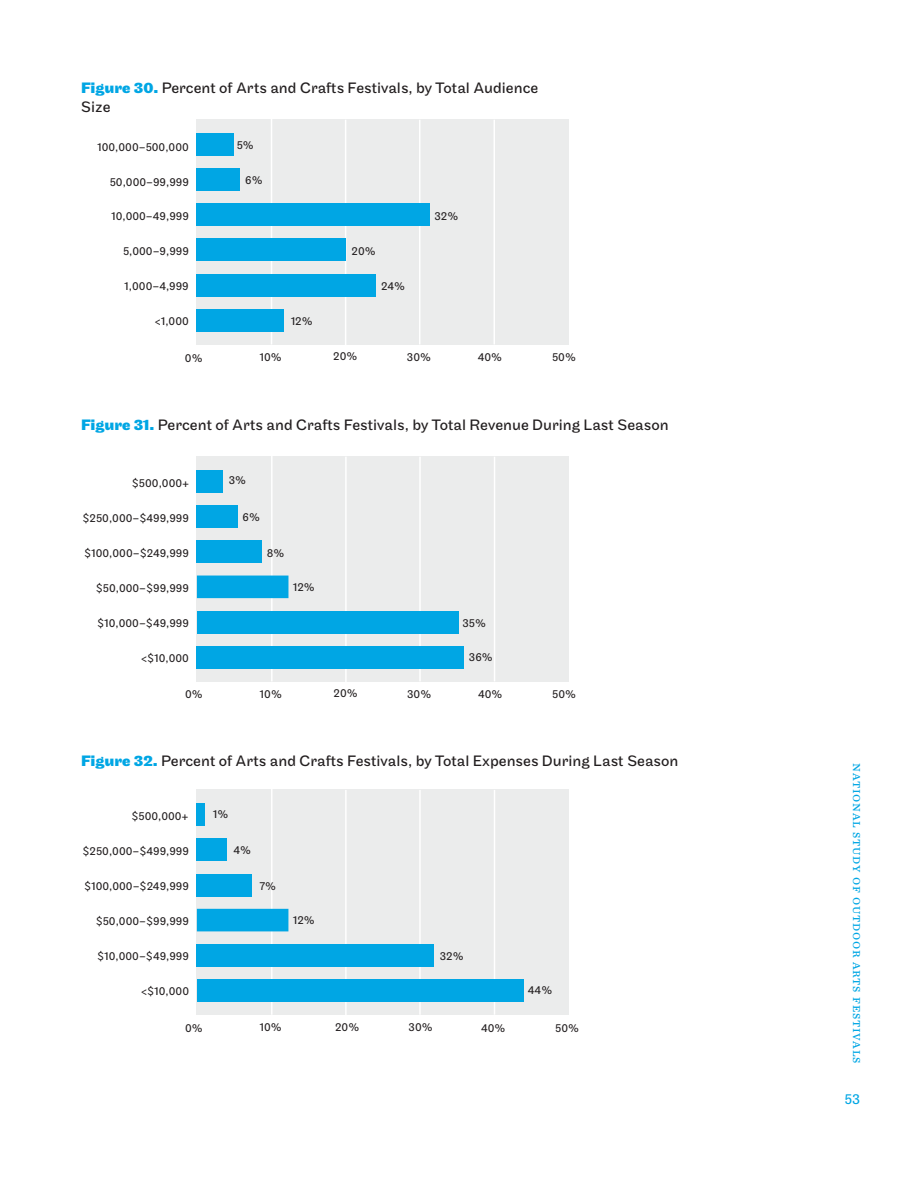
<style>
.page{position:relative;width:918px;height:1188px;background:#fff}
.page>*{position:absolute;margin:0;border:0;box-sizing:border-box;transform-origin:0 0}
.t1{font:15.75px/19.5px "Maple";color:#231f20}
.t2{font:15px "Maple";color:#00a6e4}
.t3{font:13.5px "Chronicle Text G2";letter-spacing:.06em;color:#00a6e4}
.t4{font:12px "Maple";color:#231f20}
.s1{font-weight:700;color:#00a6e4}
</style>
<div class="page">
<div style="left:196px;top:119px;width:373px;height:226px;background:#ebecec"></div>
<hr style="left:271px;top:118px;width:1px;height:227px;background:#fff">
<hr style="left:345px;top:120px;width:1px;height:226px;background:#fff">
<hr style="left:419px;top:120px;width:1px;height:225px;background:#fff">
<hr style="left:494px;top:120px;width:1px;height:225px;background:#fff">
<div style="left:197px;top:309px;width:87px;height:23px;background:#00a6e4"></div>
<div style="left:197px;top:274px;width:179px;height:23px;background:#00a6e4"></div>
<div style="left:197px;top:239px;width:149px;height:22px;background:#00a6e4"></div>
<div style="left:196px;top:204px;width:234px;height:22px;background:#00a6e4"></div>
<div style="left:197px;top:168px;width:43px;height:23px;background:#00a6e4"></div>
<div style="left:196px;top:133px;width:38px;height:23px;background:#00a6e4"></div>
<div style="left:197px;top:456px;width:372px;height:226px;background:#ebecec"></div>
<hr style="left:271px;top:455px;width:2px;height:226px;background:#fff">
<hr style="left:345px;top:457px;width:2px;height:225px;background:#fff">
<hr style="left:419px;top:457px;width:2px;height:224px;background:#fff">
<hr style="left:494px;top:457px;width:1px;height:224px;background:#fff">
<div style="left:197px;top:646px;width:267px;height:23px;background:#00a6e4"></div>
<div style="left:197px;top:611px;width:262px;height:23px;background:#00a6e4"></div>
<div style="left:197px;top:576px;width:91px;height:22px;background:#00a6e4"></div>
<div style="left:197px;top:541px;width:65px;height:22px;background:#00a6e4"></div>
<div style="left:197px;top:505px;width:41px;height:23px;background:#00a6e4"></div>
<div style="left:197px;top:470px;width:26px;height:23px;background:#00a6e4"></div>
<div style="left:197px;top:790px;width:372px;height:225px;background:#ebecec"></div>
<hr style="left:271px;top:789px;width:2px;height:226px;background:#fff">
<hr style="left:345px;top:790px;width:2px;height:226px;background:#fff">
<hr style="left:419px;top:790px;width:2px;height:225px;background:#fff">
<hr style="left:494px;top:790px;width:1px;height:225px;background:#fff">
<div style="left:197px;top:979px;width:326px;height:23px;background:#00a6e4"></div>
<div style="left:197px;top:944px;width:237px;height:23px;background:#00a6e4"></div>
<div style="left:197px;top:909px;width:91px;height:22px;background:#00a6e4"></div>
<div style="left:197px;top:874px;width:55px;height:22px;background:#00a6e4"></div>
<div style="left:197px;top:839px;width:30px;height:22px;background:#00a6e4"></div>
<div style="left:197px;top:803px;width:8px;height:23px;background:#00a6e4"></div>
<h1 class="t1" style="left:81px;top:78px;width:459px"><span class="s1">Figure 30.</span> Percent of Arts and Crafts Festivals, by Total Audience<br>Size</h1>
<p class="t4" style="left:98px;top:141px;width:93px">100,000–500,000</p>
<p class="t4" style="left:110px;top:176px;width:81px">50,000–99,999</p>
<p class="t4" style="left:111px;top:209px;width:79px">10,000–49,999</p>
<p class="t4" style="left:123px;top:244px;width:67px">5,000–9,999</p>
<p class="t4" style="left:125px;top:279px;width:66px">1,000–4,999</p>
<p class="t4" style="left:237px;top:138px;width:19px">5%</p>
<p class="t4" style="left:245px;top:173px;width:19px">6%</p>
<p class="t4" style="left:155px;top:314px;width:35px">&lt;1,000</p>
<p class="t4" style="left:291px;top:315px;width:23px">12%</p>
<p class="t4" style="left:352px;top:244px;width:26px">20%</p>
<p class="t4" style="left:381px;top:279px;width:25px">24%</p>
<p class="t4" style="left:434px;top:209px;width:25px">32%</p>
<p class="t4" style="left:185px;top:351px;width:19px">0%</p>
<p class="t4" style="left:260px;top:350px;width:23px">10%</p>
<p class="t4" style="left:333px;top:350px;width:26px">20%</p>
<p class="t4" style="left:407px;top:350px;width:26px">30%</p>
<p class="t4" style="left:478px;top:351px;width:26px">40%</p>
<p class="t4" style="left:552px;top:351px;width:25px">50%</p>
<h1 class="t1" style="left:81px;top:416px;width:589px"><span class="s1">Figure 31.</span> Percent of Arts and Crafts Festivals, by Total Revenue During Last Season</h1>
<p class="t4" style="left:132px;top:476px;width:59px">$500,000+</p>
<p class="t4" style="left:82px;top:511px;width:108px">$250,000–$499,999</p>
<p class="t4" style="left:229px;top:474px;width:19px">3%</p>
<p class="t4" style="left:243px;top:510px;width:19px">6%</p>
<p class="t4" style="left:84px;top:546px;width:106px">$100,000–$249,999</p>
<p class="t4" style="left:267px;top:546px;width:19px">8%</p>
<p class="t4" style="left:96px;top:581px;width:95px">$50,000–$99,999</p>
<p class="t4" style="left:293px;top:580px;width:23px">12%</p>
<p class="t4" style="left:97px;top:616px;width:93px">$10,000–$49,999</p>
<p class="t4" style="left:462px;top:616px;width:25px">35%</p>
<p class="t4" style="left:141px;top:651px;width:49px">&lt;$10,000</p>
<p class="t4" style="left:469px;top:650px;width:25px">36%</p>
<p class="t4" style="left:185px;top:688px;width:19px">0%</p>
<p class="t4" style="left:260px;top:687px;width:23px">10%</p>
<p class="t4" style="left:334px;top:687px;width:26px">20%</p>
<p class="t4" style="left:407px;top:687px;width:26px">30%</p>
<p class="t4" style="left:478px;top:688px;width:26px">40%</p>
<p class="t4" style="left:552px;top:688px;width:25px">50%</p>
<h1 class="t1" style="left:81px;top:752px;width:599px"><span class="s1">Figure 32.</span> Percent of Arts and Crafts Festivals, by Total Expenses During Last Season</h1>
<p class="t4" style="left:131px;top:809px;width:59px">$500,000+</p>
<p class="t4" style="left:213px;top:807px;width:17px">1%</p>
<p class="t4" style="left:82px;top:844px;width:108px">$250,000–$499,999</p>
<p class="t4" style="left:233px;top:843px;width:19px">4%</p>
<p class="t4" style="left:84px;top:879px;width:106px">$100,000–$249,999</p>
<p class="t4" style="left:260px;top:879px;width:18px">7%</p>
<p class="t4" style="left:96px;top:914px;width:95px">$50,000–$99,999</p>
<p class="t4" style="left:293px;top:913px;width:23px">12%</p>
<p class="t4" style="left:97px;top:949px;width:93px">$10,000–$49,999</p>
<p class="t4" style="left:440px;top:950px;width:25px">32%</p>
<p class="t4" style="left:141px;top:984px;width:49px">&lt;$10,000</p>
<p class="t4" style="left:528px;top:983px;width:26px">44%</p>
<p class="t4" style="left:185px;top:1021px;width:19px">0%</p>
<p class="t4" style="left:260px;top:1020px;width:23px">10%</p>
<p class="t4" style="left:335px;top:1020px;width:26px">20%</p>
<p class="t4" style="left:409px;top:1020px;width:26px">30%</p>
<p class="t4" style="left:481px;top:1021px;width:26px">40%</p>
<p class="t4" style="left:555px;top:1021px;width:25px">50%</p>
<p class="t3" style="left:868px;top:763px;width:302px;rotate:90deg">national study of outdoor arts festivals</p>
<p class="t2" style="left:844px;top:1091px;width:17px">53</p>
</div>
